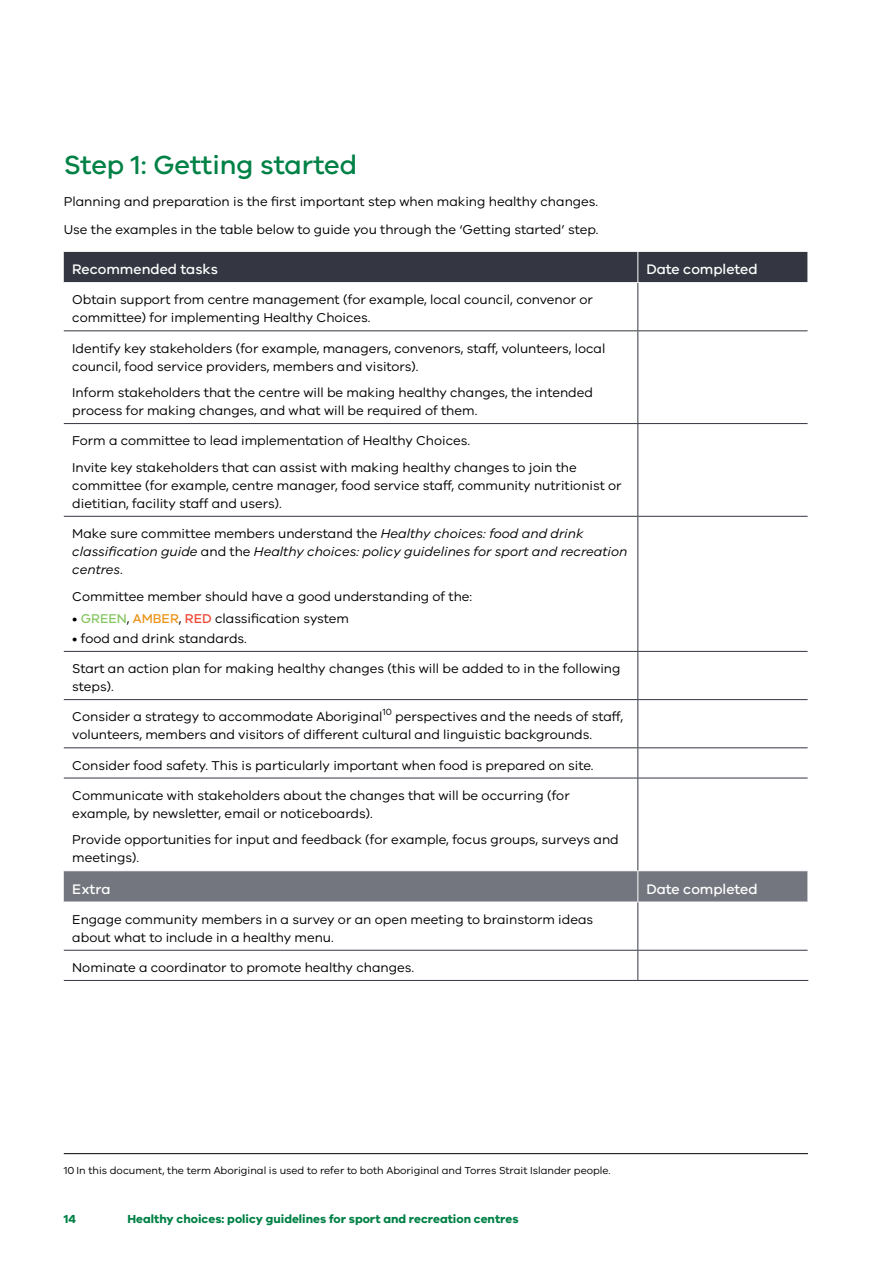
<style>
.page{position:relative;width:893px;height:1263px;background:#fff}
.page>*{position:absolute;margin:0;border:0;box-sizing:border-box;transform-origin:0 0}
.t1{font:500 27px "VIC";color:#008145}
.t2{font:500 14.25px "VIC";color:#fff}
.t3{font:13.2px/18px "VIC";color:#000}
.t4{font:italic 13.2px/18px "VIC";color:#000}
.t5{font:700 12px "VIC";color:#008145}
.t6{font:10.5px "VIC";color:#000}
.t7{font:9.3px "VIC";color:#000}
.s1{font-style:normal}
.s2{font-weight:500;color:#89c765}
.s3{font-weight:500;color:#ec951b}
.s4{font-weight:500;color:#f04937}
</style>
<div class="page">
<div style="left:64px;top:252px;width:744px;height:30px;background:#343741"></div>
<div style="left:64px;top:871px;width:744px;height:31px;background:#74767f"></div>
<hr style="left:637px;top:252px;width:1px;height:30px;background:#fff">
<hr style="left:637px;top:871px;width:1px;height:31px;background:#fff">
<hr style="left:637px;top:283px;width:1px;height:47px;background:#343741">
<hr style="left:64px;top:330px;width:574px;height:1px;background:#343741">
<hr style="left:64px;top:423px;width:574px;height:1px;background:#343741">
<hr style="left:64px;top:516px;width:574px;height:1px;background:#343741">
<hr style="left:64px;top:651px;width:574px;height:1px;background:#343741">
<hr style="left:64px;top:699px;width:574px;height:1px;background:#343741">
<hr style="left:64px;top:747px;width:574px;height:1px;background:#343741">
<hr style="left:637px;top:331px;width:1px;height:92px;background:#343741">
<hr style="left:637px;top:424px;width:1px;height:92px;background:#343741">
<hr style="left:637px;top:517px;width:1px;height:134px;background:#343741">
<hr style="left:637px;top:652px;width:1px;height:47px;background:#343741">
<hr style="left:637px;top:700px;width:1px;height:47px;background:#343741">
<hr style="left:637px;top:748px;width:1px;height:30px;background:#343741">
<hr style="left:638px;top:330px;width:170px;height:1px;background:#343741">
<hr style="left:638px;top:423px;width:170px;height:1px;background:#343741">
<hr style="left:638px;top:516px;width:170px;height:1px;background:#343741">
<hr style="left:638px;top:651px;width:170px;height:1px;background:#343741">
<hr style="left:638px;top:699px;width:170px;height:1px;background:#343741">
<hr style="left:638px;top:747px;width:170px;height:1px;background:#343741">
<hr style="left:64px;top:778px;width:574px;height:1px;background:#343741">
<hr style="left:637px;top:778px;width:1px;height:92px;background:#343741">
<hr style="left:638px;top:778px;width:170px;height:1px;background:#343741">
<hr style="left:637px;top:902px;width:1px;height:48px;background:#343741">
<hr style="left:64px;top:950px;width:574px;height:1px;background:#343741">
<hr style="left:64px;top:980px;width:574px;height:1px;background:#343741">
<hr style="left:637px;top:950px;width:1px;height:30px;background:#343741">
<hr style="left:638px;top:950px;width:170px;height:1px;background:#343741">
<hr style="left:638px;top:980px;width:170px;height:1px;background:#343741">
<hr style="left:64px;top:1153px;width:744px;height:1px;background:#000">
<h1 class="t1" style="left:64px;top:148px;width:295px">Step 1: Getting started</h1>
<p class="t3" style="left:64px;top:187px;width:536px;line-height:28px">Planning and preparation is the first important step when making healthy changes.<br>Use the examples in the table below to guide you through the ‘Getting started’ step.</p>
<p class="t2" style="left:72px;top:261px;width:147px">Recommended tasks</p>
<p class="t2" style="left:646px;top:261px;width:113px">Date completed</p>
<p class="t3" style="left:72px;top:290px;width:522px">Obtain support from centre management (for example, local council, convenor or committee) for implementing Healthy Choices.</p>
<p class="t3" style="left:72px;top:339px;width:535px">Identify key stakeholders (for example, managers, convenors, staff, volunteers, local council, food service providers, members and visitors).</p>
<p class="t3" style="left:72px;top:383px;width:522px">Inform stakeholders that the centre will be making healthy changes, the intended process for making changes, and what will be required of them.</p>
<p class="t3" style="left:72px;top:427px;width:506px;line-height:26.5px">Form a committee to lead implementation of Healthy Choices.<br>Invite key stakeholders that can assist with making healthy changes to join the</p>
<p class="t3" style="left:72px;top:476px;width:551px">committee (for example, centre manager, food service staff, community nutritionist or dietitian, facility staff and users).</p>
<p class="t4" style="left:72px;top:524px;width:557px"><span class="s1">Make sure committee members understand the</span> Healthy choices: food and drink classification guide <span class="s1">and the</span> Healthy choices: policy guidelines for sport and recreation centres<span class="s1">.</span></p>
<p class="t3" style="left:72px;top:587px;width:402px">Committee member should have a good understanding of the:</p>
<p class="t3" style="left:72px;top:609px;width:278px">• <span class="s2">GREEN</span>, <span class="s3">AMBER</span>, <span class="s4">RED</span> classification system</p>
<p class="t3" style="left:72px;top:629px;width:176px">• food and drink standards.</p>
<p class="t3" style="left:72px;top:659px;width:550px">Start an action plan for making healthy changes (this will be added to in the following steps).</p>
<p class="t3" style="left:72px;top:707px;width:312px">Consider a strategy to accommodate Aboriginal</p>
<p class="t7" style="left:383px;top:706px;width:11px">10</p>
<p class="t3" style="left:72px;top:707px;width:552px;text-indent:323px">perspectives and the needs of staff, volunteers, members and visitors of different cultural and linguistic backgrounds.</p>
<p class="t3" style="left:72px;top:756px;width:523px">Consider food safety. This is particularly important when food is prepared on site.</p>
<p class="t3" style="left:72px;top:786px;width:499px">Communicate with stakeholders about the changes that will be occurring (for example, by newsletter, email or noticeboards).</p>
<p class="t3" style="left:72px;top:830px;width:548px">Provide opportunities for input and feedback (for example, focus groups, surveys and meetings).</p>
<p class="t2" style="left:72px;top:880px;width:40px">Extra</p>
<p class="t2" style="left:646px;top:880px;width:113px">Date completed</p>
<p class="t3" style="left:72px;top:910px;width:522px">Engage community members in a survey or an open meeting to brainstorm ideas about what to include in a healthy menu.</p>
<p class="t3" style="left:72px;top:958px;width:343px">Nominate a coordinator to promote healthy changes.</p>
<p class="t6" style="left:64px;top:1164px;width:548px">10 In this document, the term Aboriginal is used to refer to both Aboriginal and Torres Strait Islander people.</p>
<p class="t5" style="left:64px;top:1211px;width:14px">14</p>
<p class="t5" style="left:128px;top:1211px;width:392px">Healthy choices: policy guidelines for sport and recreation centres</p>
</div>
